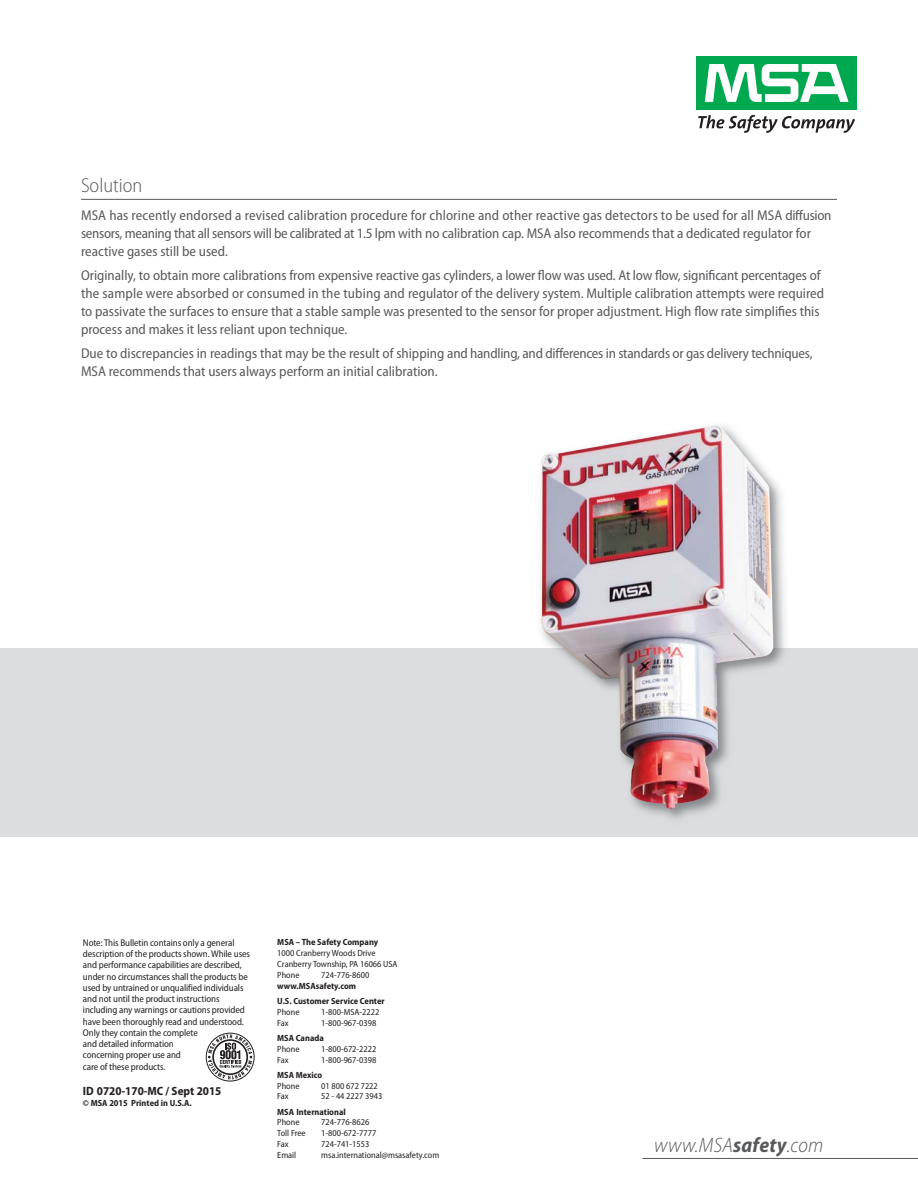
<style>
.page{position:relative;width:918px;height:1188px;background:#fff}
.page>*{position:absolute;margin:0;border:0;box-sizing:border-box;transform-origin:0 0}
.t1{font:italic 300 semi-condensed 21px "Myriad Pro";letter-spacing:.01em;color:#58595b}
.t2{font:300 semi-condensed 20.25px "Myriad Pro";color:#58595b}
.t3{font:semi-condensed 14.25px/18px "Myriad Pro";color:#58595b}
.t4{font:700 semi-condensed 12px "Myriad Pro";color:#231f20}
.t5{font:semi-condensed 9.75px/11.2px "Myriad Pro";letter-spacing:-.01em;color:#231f20}
.t6{font:semi-condensed 9px/10.8px "Myriad Pro";color:#231f20}
.t7{font:700 semi-condensed 9px/15.1px "Myriad Pro";color:#231f20}
.s1{font-weight:700}
</style>
<div class="page">
<div style="left:0;top:648px;width:918px;height:189px;background:#dcddde"></div>
<div style="left:696px;top:56px;width:161px;height:54px;background:#00a94f"></div>
<svg style="left:705px;top:64px;width:144px;height:38px"></svg>
<svg style="left:698px;top:115px;width:157px;height:18px"></svg>
<hr style="left:642px;top:1158px;width:276px;height:1px;background:#58595b">
<div style="left:206px;top:1033px;width:49px;height:48px;border:1px solid #231f20;border-radius:50%"></div>
<svg style="left:208px;top:1034px;width:44px;height:45px"></svg>
<hr style="left:81px;top:199px;width:756px;height:1px;background:#58595b">
<img style="left:640px;top:480px;width:146px;height:340px">
<img style="left:541px;top:425px;width:232px;height:384px">
<h2 class="t2" style="left:81px;top:173px;width:63px">Solution</h2>
<p class="t3" style="left:81px;top:208px;width:752px">MSA has recently endorsed a revised calibration procedure for chlorine and other reactive gas detectors to be used for all MSA diffusion sensors, meaning that all sensors will be calibrated at 1.5 lpm with no calibration cap. MSA also recommends that a dedicated regulator for reactive gases still be used.</p>
<p class="t3" style="left:81px;top:268px;width:745px">Originally, to obtain more calibrations from expensive reactive gas cylinders, a lower flow was used. At low flow, significant percentages of the sample were absorbed or consumed in the tubing and regulator of the delivery system. Multiple calibration attempts were required to passivate the surfaces to ensure that a stable sample was presented to the sensor for proper adjustment. High flow rate simplifies this process and makes it less reliant upon technique.</p>
<p class="t3" style="left:81px;top:346px;width:733px">Due to discrepancies in readings that may be the result of shipping and handling, and differences in standards or gas delivery techniques,<br>MSA recommends that users always perform an initial calibration.</p>
<p class="t5" style="left:83px;top:938px;width:169px">Note: This Bulletin contains only a general description of the products shown. While uses and performance capabilities are described, under no circumstances shall the products be used by untrained or unqualified individuals and not until the product instructions including any warnings or cautions provided have been thoroughly read and understood.<br>Only they contain the complete<br>and detailed information<br>concerning proper use and<br>care of these products.</p>
<p class="t4" style="left:83px;top:1084px;width:140px">ID 0720-170-MC / Sept 2015</p>
<p class="t7" style="left:83px;top:1095px;width:110px">© MSA 2015 Printed in U.S.A.</p>
<p class="t7" style="left:277px;top:935px;width:102px">MSA – The Safety Company</p>
<p class="t6" style="left:277px;top:949px;width:122px">1000 Cranberry Woods Drive<br>Cranberry Township, PA 16066 USA<br>Phone</p>
<p class="t6" style="left:321px;top:970px;width:50px">724-776-8600</p>
<p class="t7" style="left:277px;top:978px;width:109px">www.MSAsafety.com<br>U.S. Customer Service Center</p>
<p class="t6" style="left:277px;top:1007px;width:24px">Phone</p>
<p class="t6" style="left:321px;top:1007px;width:60px">1-800-MSA-2222</p>
<p class="t6" style="left:277px;top:1018px;width:13px">Fax</p>
<p class="t6" style="left:321px;top:1018px;width:57px">1-800-967-0398</p>
<p class="t7" style="left:277px;top:1030px;width:48px">MSA Canada</p>
<p class="t6" style="left:277px;top:1044px;width:24px">Phone</p>
<p class="t6" style="left:321px;top:1044px;width:57px">1-800-672-2222</p>
<p class="t6" style="left:277px;top:1055px;width:13px">Fax</p>
<p class="t6" style="left:321px;top:1055px;width:57px">1-800-967-0398</p>
<p class="t7" style="left:277px;top:1067px;width:47px">MSA Mexico</p>
<p class="t6" style="left:277px;top:1081px;width:24px">Phone</p>
<p class="t6" style="left:321px;top:1081px;width:58px">01 800 672 7222</p>
<p class="t6" style="left:277px;top:1092px;width:13px">Fax</p>
<p class="t6" style="left:321px;top:1092px;width:63px">52 - 44 2227 3943</p>
<p class="t7" style="left:277px;top:1104px;width:70px">MSA International</p>
<p class="t6" style="left:277px;top:1118px;width:24px">Phone</p>
<p class="t6" style="left:321px;top:1118px;width:50px">724-776-8626</p>
<p class="t6" style="left:277px;top:1129px;width:30px">Toll Free</p>
<p class="t6" style="left:321px;top:1129px;width:57px">1-800-672-7777</p>
<p class="t6" style="left:277px;top:1140px;width:13px">Fax</p>
<p class="t6" style="left:321px;top:1140px;width:50px">724-741-1553</p>
<p class="t6" style="left:277px;top:1150px;width:20px">Email</p>
<p class="t6" style="left:321px;top:1150px;width:120px">msa.international@msasafety.com</p>
<h1 class="t1" style="left:654px;top:1133px;width:170px">www.MSA<span class="s1">safety</span>.com</h1>
</div>
